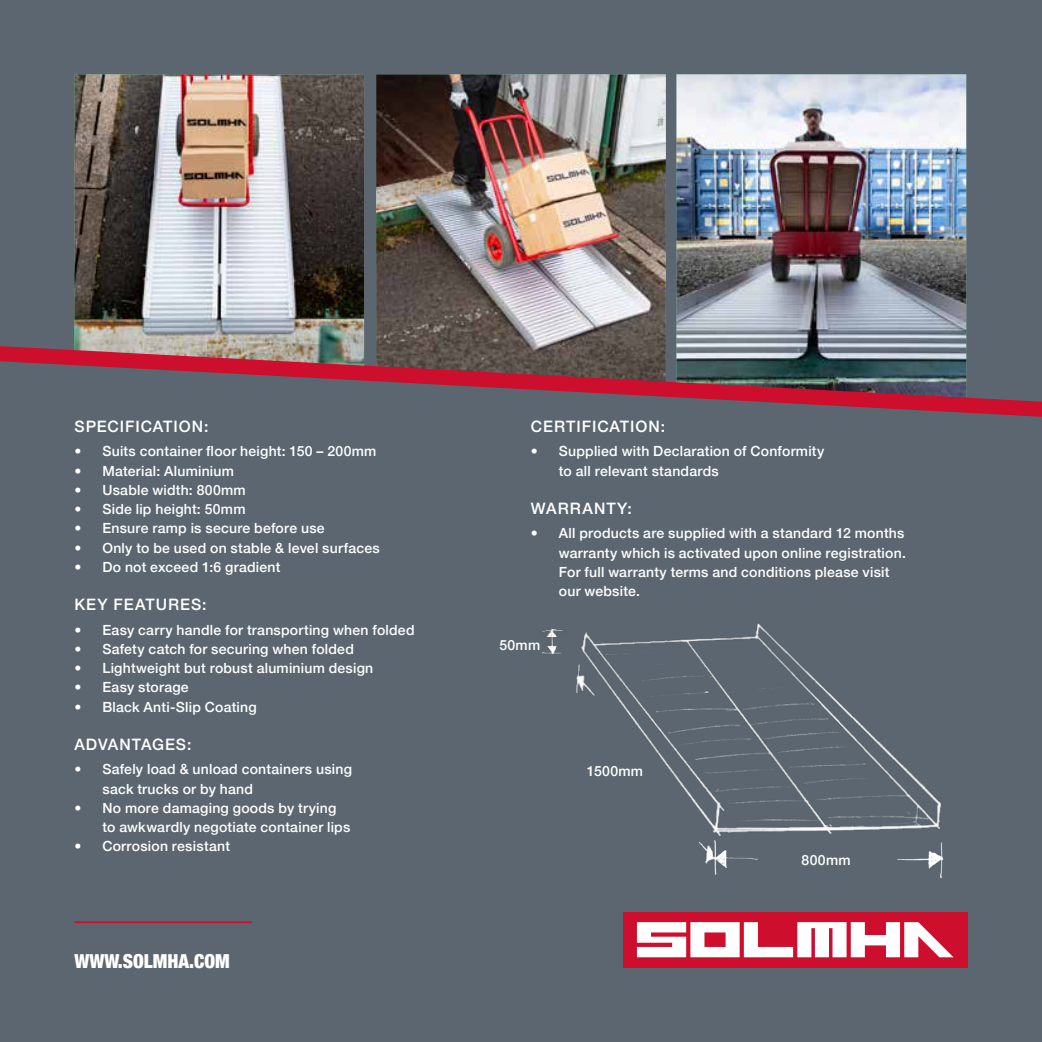
<style>
.page{position:relative;width:1042px;height:1042px;background:#5b6670}
.page>*{position:absolute;margin:0;border:0;box-sizing:border-box;transform-origin:0 0}
.t1{font:900 condensed 19.25px "Helvetica Neue";color:#fff}
.t2{font:500 15.75px "Helvetica Neue";letter-spacing:.06em;color:#fff}
.t3{font:500 14px/19.2px "Helvetica Neue";letter-spacing:.015em;color:#fff}
</style>
<div class="page">
<hr style="left:74px;top:921px;width:178px;height:2px;background:#ce0e2d">
<img style="left:376px;top:74px;width:290px;height:272px">
<img style="left:74px;top:74px;width:290px;height:272px">
<img style="left:676px;top:74px;width:290px;height:272px">
<div style="left:623px;top:912px;width:344px;height:55px;background:#ce0e2d"></div>
<svg style="left:637px;top:922px;width:316px;height:35px"></svg>
<svg style="left:0;top:346px;width:1042px;height:71px"></svg>
<img style="left:551px;top:623px;width:390px;height:211px">
<img style="left:897px;top:842px;width:47px;height:37px">
<img style="left:690px;top:825px;width:73px;height:50px">
<img style="left:542px;top:630px;width:29px;height:4px">
<img style="left:542px;top:634px;width:30px;height:25px">
<img style="left:574px;top:662px;width:25px;height:45px">
<p class="t2" style="left:74px;top:414px;width:136px">SPECIFICATION:</p>
<p class="t3" style="left:74px;top:441px;width:303px">• Suits container floor height: 150 – 200mm</p>
<p class="t3" style="left:74px;top:460px;width:161px">• Material: Aluminium</p>
<p class="t3" style="left:74px;top:479px;width:173px">• Usable width: 800mm</p>
<p class="t3" style="left:74px;top:498px;width:173px">• Side lip height: 50mm</p>
<p class="t3" style="left:74px;top:518px;width:252px">• Ensure ramp is secure before use</p>
<p class="t3" style="left:74px;top:537px;width:307px">• Only to be used on stable &amp; level surfaces</p>
<p class="t3" style="left:74px;top:556px;width:207px">• Do not exceed 1:6 gradient</p>
<p class="t2" style="left:74px;top:592px;width:134px">KEY FEATURES:</p>
<p class="t3" style="left:74px;top:619px;width:342px">• Easy carry handle for transporting when folded</p>
<p class="t3" style="left:74px;top:638px;width:281px">• Safety catch for securing when folded</p>
<p class="t3" style="left:74px;top:657px;width:300px">• Lightweight but robust aluminium design</p>
<p class="t3" style="left:74px;top:676px;width:116px">• Easy storage</p>
<p class="t3" style="left:74px;top:696px;width:184px">• Black Anti-Slip Coating</p>
<p class="t2" style="left:74px;top:732px;width:118px">ADVANTAGES:</p>
<p class="t3" style="left:102px;top:758px;width:251px;text-indent:-28px">• Safely load &amp; unload containers using sack trucks or by hand</p>
<p class="t3" style="left:102px;top:797px;width:249px;text-indent:-28px">• No more damaging goods by trying to awkwardly negotiate container lips</p>
<p class="t3" style="left:74px;top:835px;width:157px">• Corrosion resistant</p>
<h1 class="t1" style="left:74px;top:945px;width:157px">WWW.SOLMHA.COM</h1>
<p class="t2" style="left:531px;top:414px;width:136px">CERTIFICATION:</p>
<p class="t3" style="left:559px;top:441px;width:267px;text-indent:-28px">• Supplied with Declaration of Conformity to all relevant standards</p>
<p class="t2" style="left:531px;top:496px;width:102px">WARRANTY:</p>
<p class="t3" style="left:559px;top:522px;width:348px;text-indent:-28px">• All products are supplied with a standard 12 months warranty which is activated upon online registration.<br>For full warranty terms and conditions please visit our website.</p>
<p class="t3" style="left:499px;top:634px;width:42px">50mm</p>
<p class="t3" style="left:587px;top:760px;width:58px">1500mm</p>
<p class="t3" style="left:801px;top:849px;width:51px">800mm</p>
</div>
